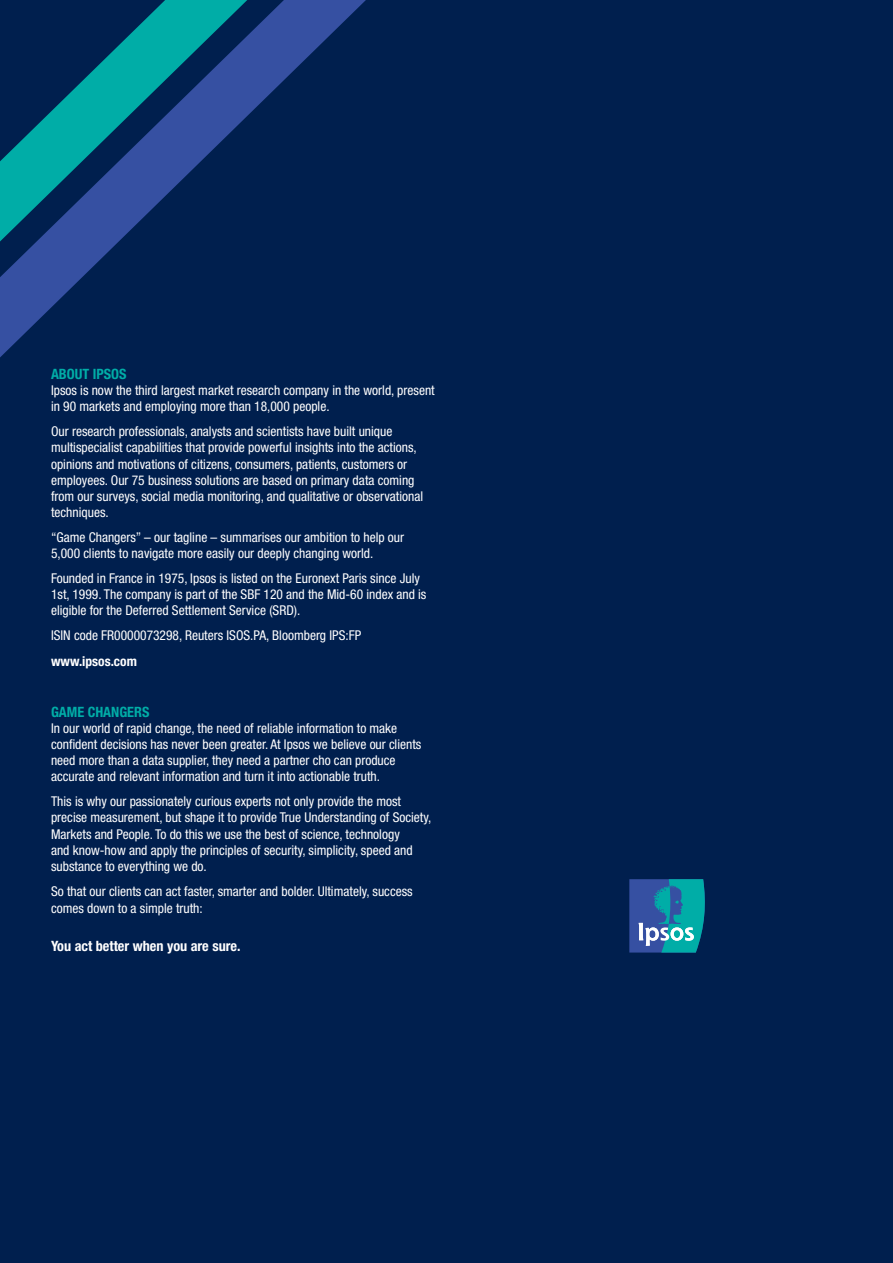
<style>
.page{position:relative;width:893px;height:1263px;background:#001f4e}
.page>*{position:absolute;margin:0;border:0;box-sizing:border-box;transform-origin:0 0}
.t1{font:700 condensed 14.25px "Helvetica Neue LT Pro";color:#fff}
.t2{font:700 condensed 14.25px "Helvetica Neue LT Pro";color:#00ada7}
.t3{font:condensed 13.5px/16.2px "Helvetica Neue LT Pro";color:#fff}
.t4{font:700 condensed 13.5px "Helvetica Neue LT Pro";color:#fff}
</style>
<div class="page">
<svg style="left:629px;top:879px;width:77px;height:73px;background:#2d82a7"></svg>
<svg style="left:0;top:0;width:366px;height:357px;background:#09285d"></svg>
<svg style="left:0;top:0;width:247px;height:241px;background:#0c5179"></svg>
<p class="t2" style="left:51px;top:365px;width:77px">ABOUT IPSOS</p>
<p class="t3" style="left:51px;top:382px;width:385px">Ipsos is now the third largest market research company in the world, present in 90 markets and employing more than 18,000 people.</p>
<p class="t3" style="left:51px;top:423px;width:374px">Our research professionals, analysts and scientists have built unique multispecialist capabilities that provide powerful insights into the actions, opinions and motivations of citizens, consumers, patients, customers or employees. Our 75 business solutions are based on primary data coming from our surveys, social media monitoring, and qualitative or observational techniques.</p>
<p class="t3" style="left:51px;top:529px;width:355px">“Game Changers” – our tagline – summarises our ambition to help our<br>5,000 clients to navigate more easily our deeply changing world.</p>
<p class="t3" style="left:51px;top:570px;width:377px">Founded in France in 1975, Ipsos is listed on the Euronext Paris since July<br>1st, 1999. The company is part of the SBF 120 and the Mid-60 index and is eligible for the Deferred Settlement Service (SRD).</p>
<p class="t3" style="left:51px;top:627px;width:312px">ISIN code FR0000073298, Reuters ISOS.PA, Bloomberg IPS:FP</p>
<p class="t4" style="left:51px;top:652px;width:87px">www.ipsos.com</p>
<p class="t2" style="left:51px;top:703px;width:100px">GAME CHANGERS</p>
<p class="t3" style="left:51px;top:720px;width:372px">In our world of rapid change, the need of reliable information to make confident decisions has never been greater. At Ipsos we believe our clients need more than a data supplier, they need a partner cho can produce accurate and relevant information and turn it into actionable truth.</p>
<p class="t3" style="left:51px;top:793px;width:382px">This is why our passionately curious experts not only provide the most precise measurement, but shape it to provide True Understanding of Society, Markets and People. To do this we use the best of science, technology<br>and know-how and apply the principles of security, simplicity, speed and substance to everything we do.</p>
<p class="t3" style="left:51px;top:882px;width:363px;line-height:17.1px">So that our clients can act faster, smarter and bolder. Ultimately, success comes down to a simple truth:</p>
<p class="t1" style="left:51px;top:937px;width:191px">You act better when you are sure.</p>
</div>
